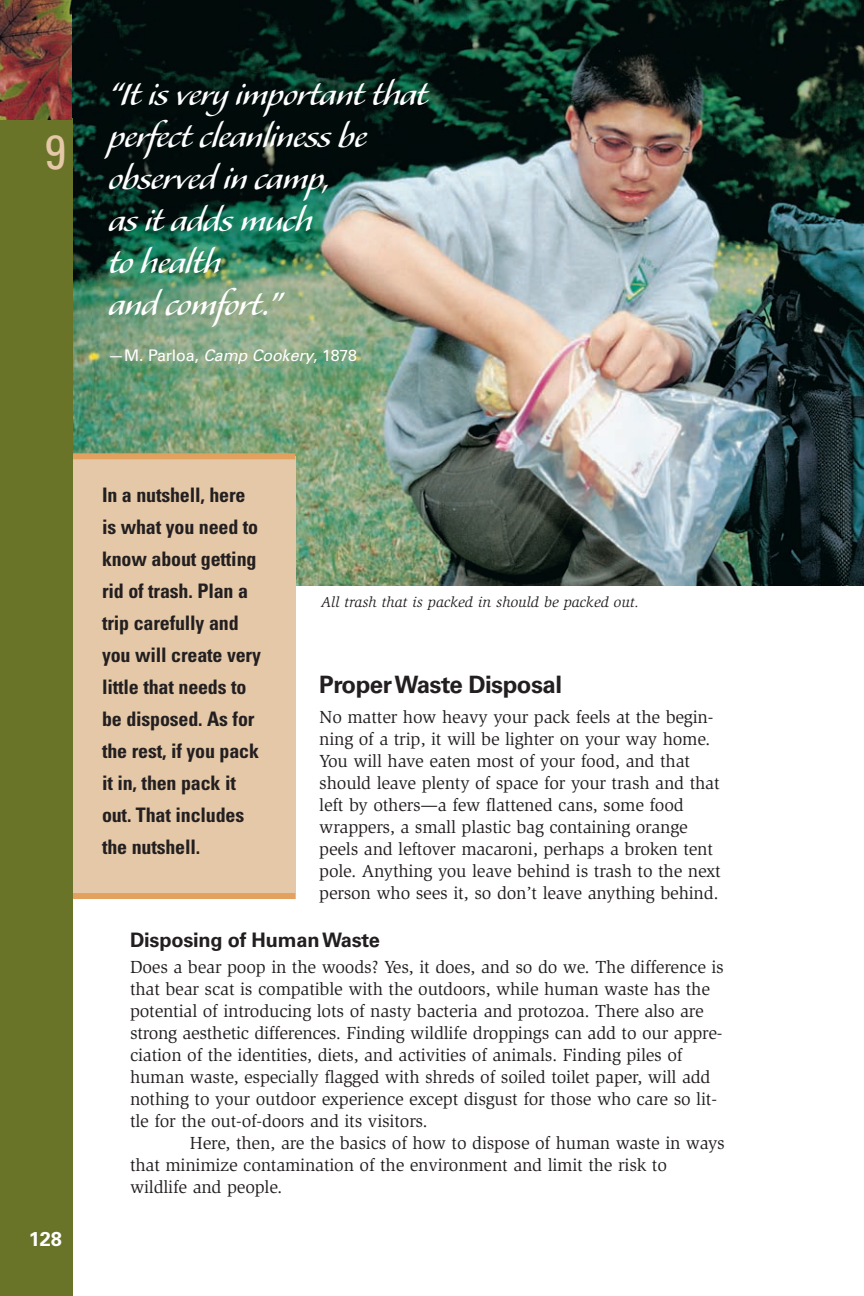
<style>
.page{position:relative;width:864px;height:1296px;background:#fff}
.page>*{position:absolute;margin:0;border:0;box-sizing:border-box;transform-origin:0 0}
.t1{font:condensed 48px "Univers";color:#e4c8a7}
.t2{font:40px/42px "Alexa";letter-spacing:-.025em;color:#fff}
.t3{font:700 24px "Univers";letter-spacing:-.02em;color:#231f20}
.t4{font:700 condensed 20px/32px "Univers";letter-spacing:-.01em;color:#231f20}
.t5{font:700 20px "Univers";letter-spacing:-.01em;color:#231f20}
.t6{font:700 20px "Univers";color:#fff}
.t7{font:18px/22px "Slimbach";letter-spacing:-.01em;color:#231f20}
.t8{font:16px "Univers";letter-spacing:-.01em;color:#fff}
.t9{font:italic 15px "Slimbach";color:#231f20}
.s1{font-style:italic}
</style>
<div class="page">
<img style="left:0;top:0;width:864px;height:1296px">
<h1 class="t1" style="left:45px;top:134px;width:23px">9</h1>
<h2 class="t2" style="left:108px;top:77px;width:321px">“It is very important that perfect cleanliness be observed in camp,<br>as it adds much<br>to health<br>and comfort.”</h2>
<p class="t8" style="left:108px;top:349px;width:250px">—M. Parloa, <span class="s1">Camp Cookery</span>, 1878</p>
<p class="t6" style="left:29px;top:1232px;width:35px">128</p>
<p class="t4" style="left:102px;top:481px;width:160px">In a nutshell, here is what you need to know about getting rid of trash. Plan a trip carefully and you will create very little that needs to be disposed. As for the rest, if you pack it in, then pack it out. That includes the nutshell.</p>
<p class="t9" style="left:321px;top:597px;width:320px">All trash that is packed in should be packed out.</p>
<h3 class="t3" style="left:319px;top:676px;width:244px">Proper Waste Disposal</h3>
<p class="t7" style="left:319px;top:708px;width:403px">No matter how heavy your pack feels at the begin&shy;ning of a trip, it will be lighter on your way home.<br>You will have eaten most of your food, and that should leave plenty of space for your trash and that left by others—a few flattened cans, some food wrappers, a small plastic bag containing orange peels and leftover macaroni, perhaps a broken tent pole. Anything you leave behind is trash to the next person who sees it, so don’t leave anything behind.</p>
<p class="t5" style="left:130px;top:933px;width:251px">Disposing of Human Waste</p>
<p class="t7" style="left:130px;top:958px;width:595px">Does a bear poop in the woods? Yes, it does, and so do we. The difference is that bear scat is compatible with the outdoors, while human waste has the potential of introducing lots of nasty bacteria and protozoa. There also are strong aesthetic differences. Finding wildlife droppings can add to our appre&shy;ciation of the identities, diets, and activities of animals. Finding piles of human waste, especially flagged with shreds of soiled toilet paper, will add nothing to your outdoor experience except disgust for those who care so lit&shy;tle for the out-of-doors and its visitors.</p>
<p class="t7" style="left:130px;top:1134px;width:596px;text-indent:60px">Here, then, are the basics of how to dispose of human waste in ways that minimize contamination of the environment and limit the risk to wildlife and people.</p>
</div>
